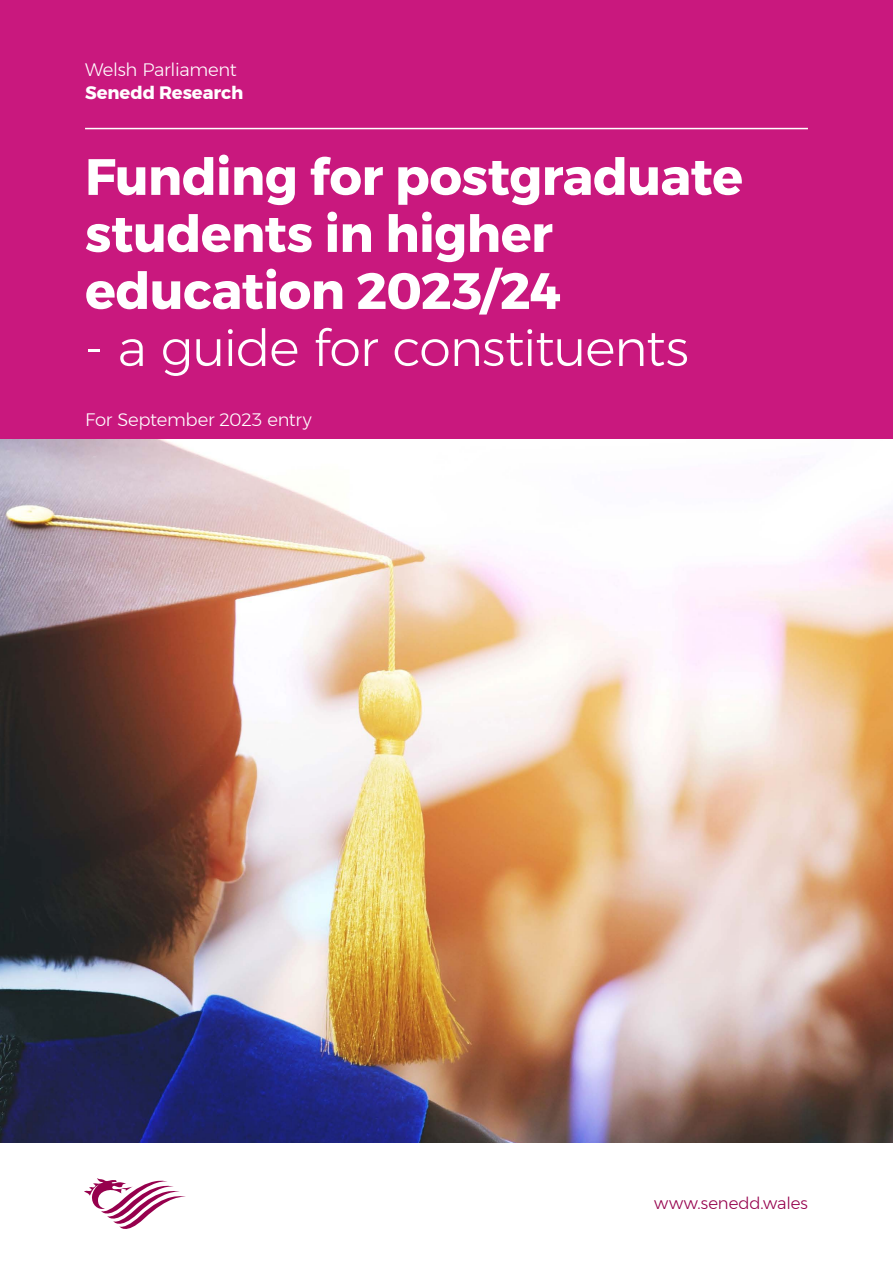
<style>
.page{position:relative;width:893px;height:1263px;background:#fff}
.page>*{position:absolute;margin:0;border:0;box-sizing:border-box;transform-origin:0 0}
.t1{font:700 51px/57px "Montserrat";letter-spacing:-.01em;color:#fff}
.t2{font:300 51px "Montserrat";letter-spacing:-.02em;color:#fff}
.t3{font:300 18px "Montserrat";letter-spacing:-.015em;color:#fff}
.t4{font:700 18px "Montserrat";letter-spacing:-.005em;color:#fff}
.t5{font:300 16.5px "Montserrat";color:#96004d}
</style>
<div class="page">
<img style="left:0;top:439px;width:893px;height:704px">
<svg style="left:84px;top:1178px;width:102px;height:51px"></svg>
<div style="left:0;top:0;width:893px;height:439px;background:#c9187e"></div>
<hr style="left:85px;top:128px;width:723px;height:1px;background:#fff">
<p class="t3" style="left:85px;top:56px;width:153px">Welsh Parliament</p>
<p class="t4" style="left:85px;top:78px;width:160px">Senedd Research</p>
<p class="t1" style="left:85px;top:148px;width:659px">Funding for postgraduate students in higher education 2023/24</p>
<p class="t2" style="left:85px;top:310px;width:605px">- a guide for constituents</p>
<p class="t3" style="left:85px;top:407px;width:228px">For September 2023 entry</p>
<p class="t5" style="left:654px;top:1191px;width:155px">www.senedd.wales</p>
</div>
